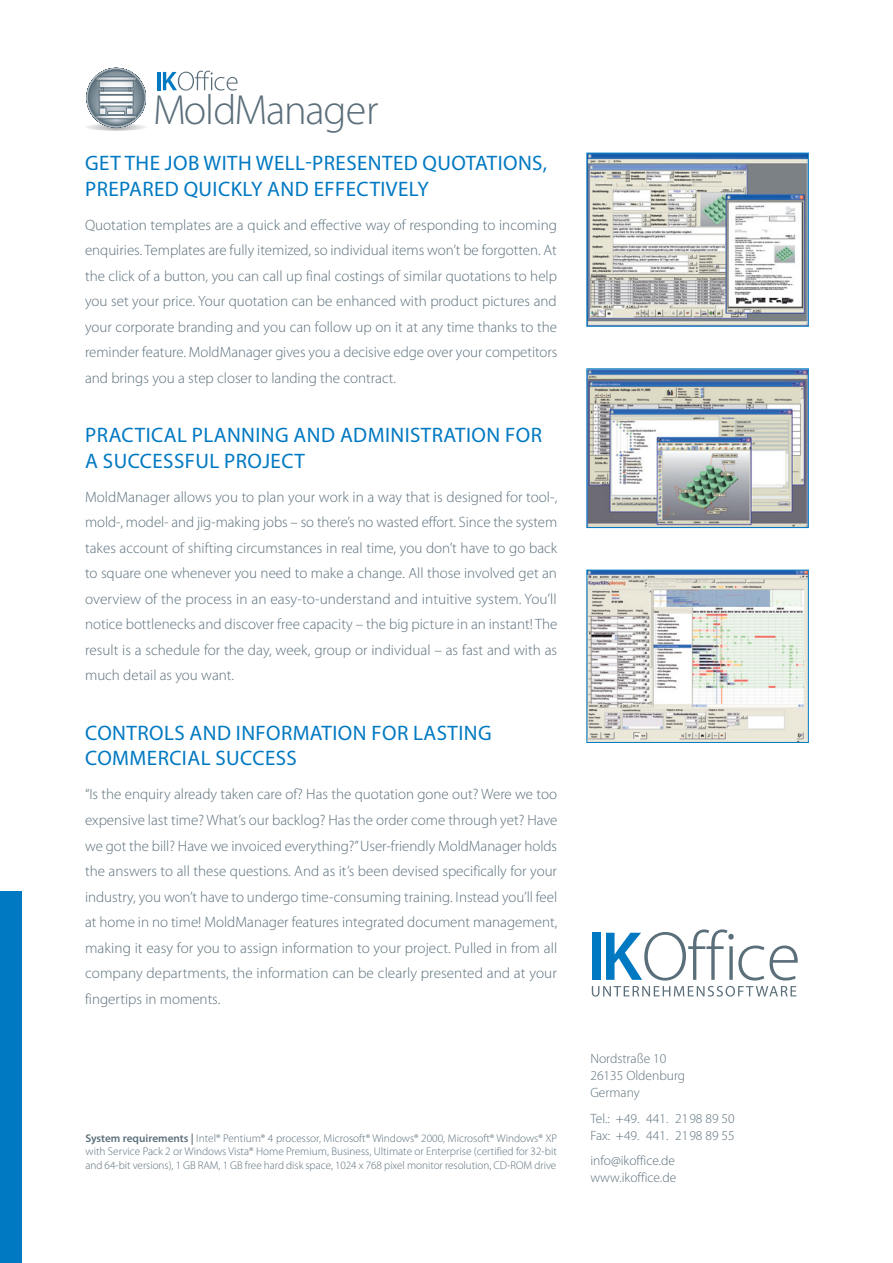
<style>
.page{position:relative;width:893px;height:1263px;background:#fff}
.page>*{position:absolute;margin:0;border:0;box-sizing:border-box;transform-origin:0 0}
.t1{font:300 42.3px "Myriad Pro";letter-spacing:-.03em;color:#5b6f7b}
.t2{font:21px/25.5px "Myriad Pro";letter-spacing:.02em;color:#0079c2}
.t3{font:300 15px/25.5px "Myriad Pro";color:#5b6f7b;text-align:justify}
.t4{font:300 13.5px/17px "Myriad Pro";color:#5b6f7b}
.t5{font:300 11.25px/13.5px "Myriad Pro";letter-spacing:-.005em;color:#5b6f7b;text-align:justify}
.s1{font-weight:600}
</style>
<div class="page">
<div style="left:592px;top:933px;width:8px;height:47px;background:#0079c2"></div>
<svg style="left:606px;top:929px;width:192px;height:51px"></svg>
<svg style="left:592px;top:986px;width:204px;height:10px"></svg>
<div style="left:0;top:891px;width:21px;height:372px;background:#0079c2"></div>
<hr style="left:157px;top:72px;width:4px;height:18px;background:#0079c2">
<svg style="left:163px;top:71px;width:75px;height:20px"></svg>
<svg style="left:86px;top:68px;width:61px;height:63px"></svg>
<div style="left:96px;top:77px;width:41px;height:3px;border:1px solid #5b6f7b"></div>
<div style="left:99px;top:81px;width:34px;height:7px;border:1px solid #5b6f7b"></div>
<div style="left:99px;top:95px;width:34px;height:7px;border:1px solid #5b6f7b"></div>
<div style="left:99px;top:103px;width:34px;height:3px;border:1px solid #5b6f7b"></div>
<div style="left:99px;top:91px;width:34px;height:4px;border:1px solid #5b6f7b"></div>
<div style="left:96px;top:115px;width:41px;height:4px;border:1px solid #5b6f7b"></div>
<div style="left:99px;top:108px;width:7px;height:7px;border:1px solid #5b6f7b"></div>
<div style="left:126px;top:108px;width:7px;height:7px;border:1px solid #5b6f7b"></div>
<div style="left:108px;top:111px;width:17px;height:4px;border:1px solid #5b6f7b"></div>
<svg style="left:586px;top:152px;width:223px;height:175px"></svg>
<svg style="left:586px;top:368px;width:223px;height:160px"></svg>
<svg style="left:586px;top:569px;width:223px;height:174px"></svg>
<h1 class="t1" style="left:153px;top:87px;width:227px">MoldManager</h1>
<h2 class="t2" style="left:85px;top:151px;width:463px">GET THE JOB WITH WELL-PRESENTED QUOTATIONS,<br>PREPARED QUICKLY AND EFFECTIVELY</h2>
<p class="t3" style="left:85px;top:212px;width:474px">Quotation templates are a quick and effective way of responding to incoming enquiries. Templates are fully itemized, so individual items won’t be forgotten. At the click of a button, you can call up final costings of similar quotations to help you set your price. Your quotation can be enhanced with product pictures and your corporate branding and you can follow up on it at any time thanks to the reminder feature. MoldManager gives you a decisive edge over your competitors and brings you a step closer to landing the contract.</p>
<h2 class="t2" style="left:85px;top:423px;width:458px">PRACTICAL PLANNING AND ADMINISTRATION FOR<br>A SUCCESSFUL PROJECT</h2>
<p class="t3" style="left:85px;top:484px;width:474px">MoldManager allows you to plan your work in a way that is designed for tool-, mold-, model- and jig-making jobs – so there’s no wasted effort. Since the system takes account of shifting circumstances in real time, you don’t have to go back to square one whenever you need to make a change. All those involved get an overview of the process in an easy-to-understand and intuitive system. You’ll notice bottlenecks and discover free capacity – the big picture in an instant! The result is a schedule for the day, week, group or individual – as fast and with as much detail as you want.</p>
<h2 class="t2" style="left:85px;top:720px;width:408px">CONTROLS AND INFORMATION FOR LASTING<br>COMMERCIAL SUCCESS</h2>
<p class="t3" style="left:85px;top:782px;width:474px">“Is the enquiry already taken care of? Has the quotation gone out? Were we too expensive last time? What’s our backlog? Has the order come through yet? Have we got the bill? Have we invoiced everything?” User-friendly MoldManager holds the answers to all these questions. And as it’s been devised specifically for your industry, you won’t have to undergo time-consuming training. Instead you’ll feel at home in no time! MoldManager features integrated document management, making it easy for you to assign information to your project. Pulled in from all company departments, the information can be clearly presented and at your fingertips in moments.</p>
<p class="t5" style="left:85px;top:1131px;width:473px"><span class="s1">System requirements |</span> Intel® Pentium® 4 processor, Microsoft® Windows® 2000, Microsoft® Windows® XP with Service Pack 2 or Windows Vista® Home Premium, Business, Ultimate or Enterprise (certified for 32-bit and 64-bit versions), 1 GB RAM, 1 GB free hard disk space, 1024 x 768 pixel monitor resolution, CD-ROM drive</p>
<p class="t4" style="left:590px;top:1050px;width:96px">Nordstraße 10<br>26135 Oldenburg<br>Germany</p>
<p class="t4" style="left:590px;top:1110px;width:146px">Tel.: +49. 441. 21 98 89 50<br>Fax: +49. 441. 21 98 89 55</p>
<p class="t4" style="left:590px;top:1152px;width:87px">info@ikoffice.de www.ikoffice.de</p>
</div>
